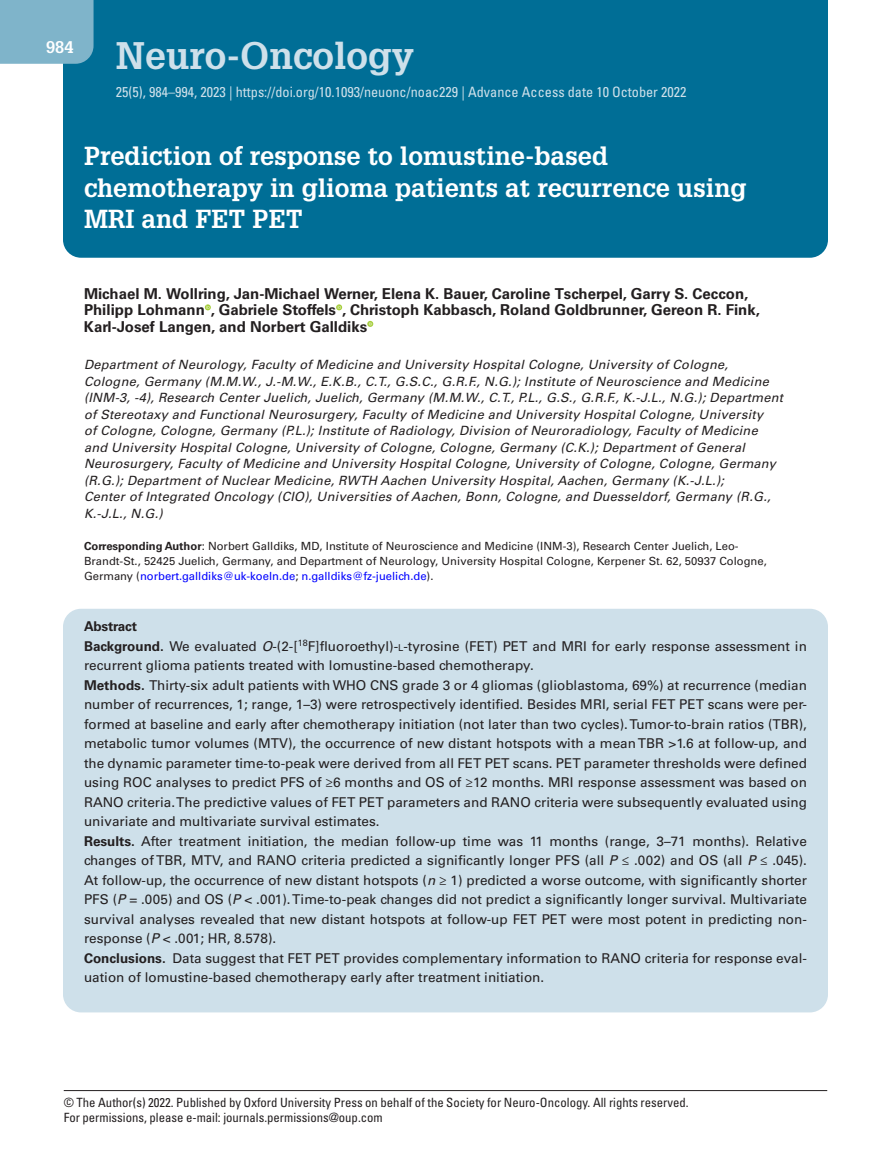
<style>
.page{position:relative;width:891px;height:1175px;background:#fff}
.page>*{position:absolute;margin:0;border:0;box-sizing:border-box;transform-origin:0 0}
.t1{font:700 37.5px "Glypha LT Std";color:#cee0ea}
.t2{font:700 25.5px/31.5px "Glypha LT Std";color:#fff}
.t3{font:700 16.5px "Glypha LT Std";color:#fff}
.t4{font:700 15px/16.5px "Univers LT Std";color:#231f20}
.t5{font:condensed 14.25px "Univers LT Std";color:#cee0ea}
.t6{font:13.5px/19.5px "Univers LT Std";color:#231f20}
.t7{font:italic 12.75px/16.5px "Univers LT Std";letter-spacing:.02em;color:#231f20}
.t8{font:condensed 12.75px/15px "Univers LT Std";color:#231f20}
.t9{font:11.25px/15px "Univers LT Std";color:#231f20}
.s1{font-weight:700}
.s2{color:#00f}
.s3{font-style:italic}
.s4{font-size:9.45px}
</style>
<div class="page">
<div style="left:63px;top:0;width:765px;height:258px;background:#006e96"></div>
<div style="left:0;top:0;width:94px;height:64px;background:#7fb4ca"></div>
<div style="left:63px;top:609px;width:765px;height:403px;background:#cee0ea;border-radius:18px"></div>
<hr style="left:64px;top:1090px;width:763px;height:1px;background:#231f20">
<svg style="left:205px;top:304px;width:6px;height:6px"></svg>
<svg style="left:336px;top:304px;width:6px;height:6px"></svg>
<svg style="left:367px;top:321px;width:6px;height:6px"></svg>
<p class="t3" style="left:46px;top:37px;width:29px">984</p>
<h1 class="t1" style="left:116px;top:32px;width:299px">Neuro-Oncology</h1>
<p class="t5" style="left:116px;top:83px;width:572px">25(5), 984–994, 2023 | https://doi.org/10.1093/neuonc/noac229 | Advance Access date 10 October 2022</p>
<h2 class="t2" style="left:84px;top:140px;width:664px">Prediction of response to lomustine-based chemotherapy in glioma patients at recurrence using<br>MRI and FET PET</h2>
<p class="t4" style="left:84px;top:285px;width:677px">Michael M. Wollring, Jan-Michael Werner, Elena K. Bauer, Caroline Tscherpel, Garry S. Ceccon,<br>Philipp Lohmann , Gabriele Stoffels , Christoph Kabbasch, Roland Goldbrunner, Gereon R. Fink,<br>Karl-Josef Langen, and Norbert Galldiks</p>
<p class="t7" style="left:84px;top:357px;width:701px">Department of Neurology, Faculty of Medicine and University Hospital Cologne, University of Cologne, Cologne, Germany (M.M.W., J.-M.W., E.K.B., C.T., G.S.C., G.R.F., N.G.); Institute of Neuroscience and Medicine (INM-3, -4), Research Center Juelich, Juelich, Germany (M.M.W., C.T., P.L., G.S., G.R.F., K.-J.L., N.G.); Department of Stereotaxy and Functional Neurosurgery, Faculty of Medicine and University Hospital Cologne, University<br>of Cologne, Cologne, Germany (P.L.); Institute of Radiology, Division of Neuroradiology, Faculty of Medicine and University Hospital Cologne, University of Cologne, Cologne, Germany (C.K.); Department of General Neurosurgery, Faculty of Medicine and University Hospital Cologne, University of Cologne, Cologne, Germany (R.G.); Department of Nuclear Medicine, RWTH Aachen University Hospital, Aachen, Germany (K.-J.L.);<br>Center of Integrated Oncology (CIO), Universities of Aachen, Bonn, Cologne, and Duesseldorf, Germany (R.G., K.-J.L., N.G.)</p>
<p class="t9" style="left:84px;top:539px;width:684px"><span class="s1">Corresponding Author</span>: Norbert Galldiks, MD, Institute of Neuroscience and Medicine (INM-3), Research Center Juelich, Leo-<br>Brandt-St., 52425 Juelich, Germany, and Department of Neurology, University Hospital Cologne, Kerpener St. 62, 50937 Cologne,<br>Germany (<span class="s2">norbert.galldiks@uk-koeln.de</span>; <span class="s2">n.galldiks@fz-juelich.de</span>).</p>
<p class="t6" style="left:84px;top:617px;width:725px"><span class="s1">Abstract<br>Background.</span> We evaluated <span class="s3">O</span>-(2-[<sup>18</sup>F]fluoroethyl)-<span class="s4">l</span>-tyrosine (FET) PET and MRI for early response assessment in recurrent glioma patients treated with lomustine-based chemotherapy.<br><span class="s1">Methods.</span> Thirty-six adult patients with WHO CNS grade 3 or 4 gliomas (glioblastoma, 69%) at recurrence (median number of recurrences, 1; range, 1–3) were retrospectively identified. Besides MRI, serial FET PET scans were per&shy;formed at baseline and early after chemotherapy initiation (not later than two cycles). Tumor-to-brain ratios (TBR), metabolic tumor volumes (MTV), the occurrence of new distant hotspots with a mean TBR &gt;1.6 at follow-up, and the dynamic parameter time-to-peak were derived from all FET PET scans. PET parameter thresholds were defined using ROC analyses to predict PFS of ≥6 months and OS of ≥12 months. MRI response assessment was based on RANO criteria. The predictive values of FET PET parameters and RANO criteria were subsequently evaluated using univariate and multivariate survival estimates.<br><span class="s1">Results.</span> After treatment initiation, the median follow-up time was 11 months (range, 3–71 months). Relative changes of TBR, MTV, and RANO criteria predicted a significantly longer PFS (all <span class="s3">P</span> ≤ .002) and OS (all <span class="s3">P</span> ≤ .045).<br>At follow-up, the occurrence of new distant hotspots (<span class="s3">n</span> ≥ 1) predicted a worse outcome, with significantly shorter PFS (<span class="s3">P</span> = .005) and OS (<span class="s3">P</span> &lt; .001). Time-to-peak changes did not predict a significantly longer survival. Multivariate survival analyses revealed that new distant hotspots at follow-up FET PET were most potent in predicting non&shy;response (<span class="s3">P</span> &lt; .001; HR, 8.578).<br><span class="s1">Conclusions.</span> Data suggest that FET PET provides complementary information to RANO criteria for response eval&shy;uation of lomustine-based chemotherapy early after treatment initiation.</p>
<p class="t8" style="left:64px;top:1095px;width:626px">© The Author(s) 2022. Published by Oxford University Press on behalf of the Society for Neuro-Oncology. All rights reserved.<br>For permissions, please e-mail: journals.permissions@oup.com</p>
</div>
